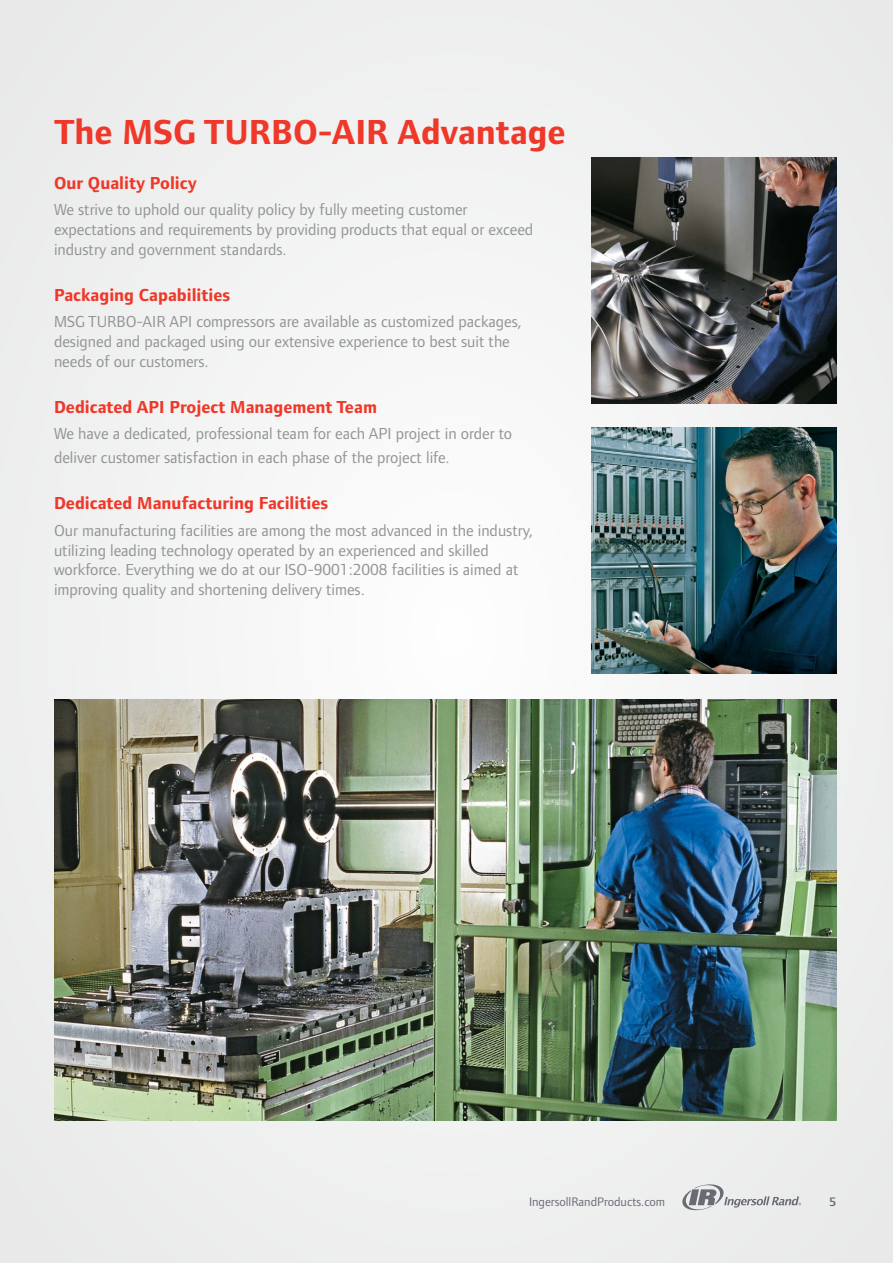
<style>
.page{position:relative;width:893px;height:1263px;background:#eff0f0}
.page>*{position:absolute;margin:0;border:0;box-sizing:border-box;transform-origin:0 0}
.t1{font:700 36px "Foundry Form Sans";color:#ef3829}
.t2{font:700 18px "Foundry Form Sans";color:#ef3829}
.t3{font:16.5px/19.8px "Foundry Form Sans";color:#919396}
.t4{font:12.75px "Foundry Form Sans";color:#696b73}
.t5{font:600 12.75px "Foundry Form Sans";color:#696b73}
</style>
<div class="page">
<svg style="left:682px;top:1184px;width:119px;height:27px"></svg>
<img style="left:54px;top:700px;width:783px;height:420px">
<img style="left:592px;top:158px;width:245px;height:245px">
<img style="left:592px;top:427px;width:245px;height:246px">
<h1 class="t1" style="left:54px;top:111px;width:513px">The MSG TURBO-AIR Advantage</h1>
<p class="t2" style="left:54px;top:172px;width:144px">Our Quality Policy</p>
<p class="t3" style="left:54px;top:200px;width:481px">We strive to uphold our quality policy by fully meeting customer expectations and requirements by providing products that equal or exceed industry and government standards.</p>
<p class="t2" style="left:54px;top:284px;width:178px">Packaging Capabilities</p>
<p class="t3" style="left:54px;top:312px;width:470px">MSG TURBO-AIR API compressors are available as customized packages, designed and packaged using our extensive experience to best suit the needs of our customers.</p>
<p class="t2" style="left:54px;top:396px;width:324px">Dedicated API Project Management Team</p>
<p class="t3" style="left:54px;top:422px;width:460px;line-height:24px">We have a dedicated, professional team for each API project in order to deliver customer satisfaction in each phase of the project life.</p>
<p class="t2" style="left:54px;top:493px;width:276px">Dedicated Manufacturing Facilities</p>
<p class="t3" style="left:54px;top:520px;width:481px">Our manufacturing facilities are among the most advanced in the industry, utilizing leading technology operated by an experienced and skilled workforce. Everything we do at our ISO-9001:2008 facilities is aimed at improving quality and shortening delivery times.</p>
<p class="t4" style="left:529px;top:1194px;width:138px">IngersollRandProducts.com</p>
<p class="t5" style="left:829px;top:1194px;width:9px">5</p>
</div>
